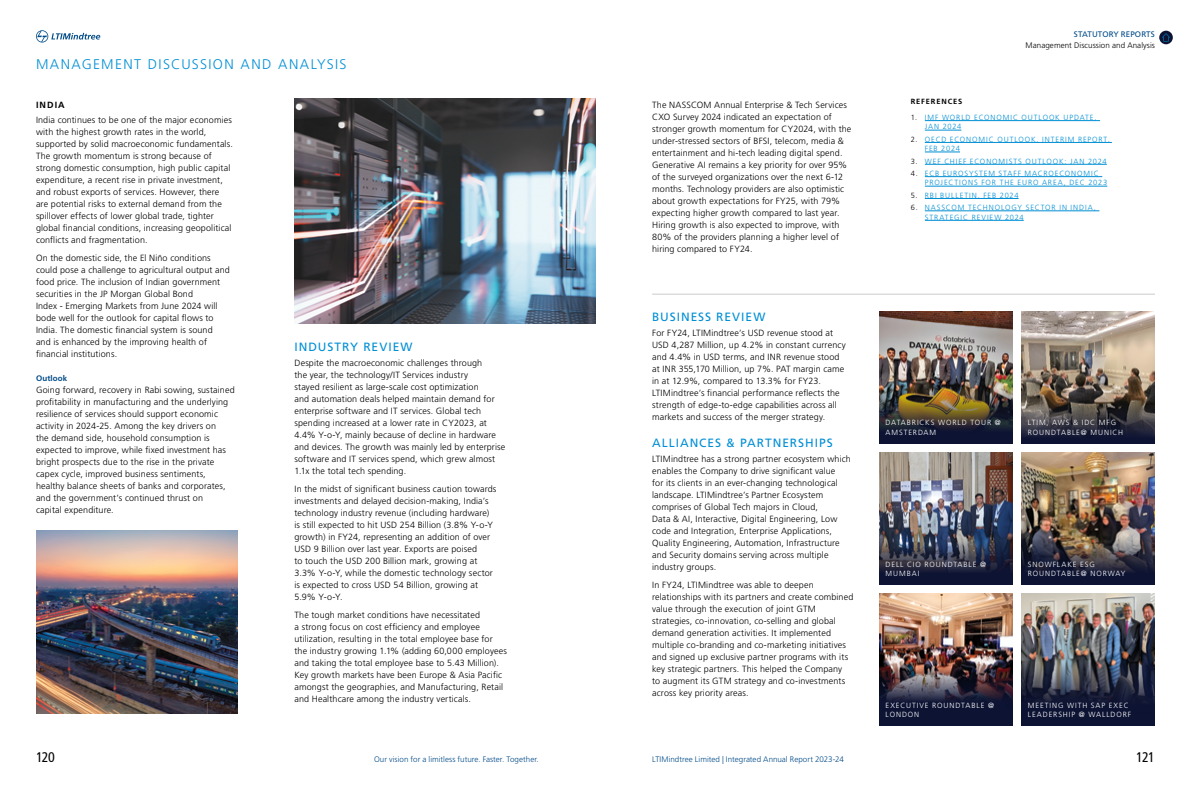
<style>
.page{position:relative;width:1191px;height:794px;background:#fff}
.page>*{position:absolute;margin:0;border:0;box-sizing:border-box;transform-origin:0 0}
.t1{font:300 14px "Frutiger LT Pro";letter-spacing:.095em;color:#008fd5}
.t2{font:condensed 14px "Frutiger LT Pro";letter-spacing:-.055em;color:#000}
.t3{font:12px "Frutiger LT Pro";letter-spacing:.08em;color:#008fd5}
.t4{font:300 9px/12px "Frutiger LT Pro";letter-spacing:.015em;color:#000}
.t5{font:700 9px "Frutiger LT Pro";letter-spacing:.12em;color:#000}
.t6{font:300 8px "Frutiger LT Pro";color:#004b88}
.t7{font:300 8px "Frutiger LT Pro";letter-spacing:.005em;color:#000}
.t8{font:8px "Frutiger LT Pro";letter-spacing:.01em;color:#004b88}
.t9{font:700 8px "Frutiger LT Pro";letter-spacing:.015em;color:#004b88}
.t10{font:300 7.5px/9.5px "Frutiger LT Pro";letter-spacing:.12em;color:#008fd5}
.t11{font:300 7.5px/9.5px "Frutiger LT Pro";letter-spacing:.12em;color:#fff}
.t12{font:700 7.5px "Frutiger LT Pro";letter-spacing:.12em;color:#000}
.s1{color:#000}
</style>
<div class="page">
<img style="left:294px;top:99px;width:301px;height:225px">
<img style="left:36px;top:531px;width:201px;height:183px">
<div style="left:879px;top:312px;width:133px;height:132px;background:#0d1333"></div>
<img style="left:879px;top:312px;width:133px;height:117px">
<img style="left:1022px;top:312px;width:133px;height:130px">
<div style="left:879px;top:453px;width:133px;height:132px;background:#0d1333"></div>
<img style="left:879px;top:453px;width:133px;height:119px">
<div style="left:1022px;top:453px;width:133px;height:132px;background:#0d1333"></div>
<img style="left:1022px;top:453px;width:133px;height:119px">
<div style="left:879px;top:594px;width:133px;height:132px;background:#0d1333"></div>
<img style="left:879px;top:594px;width:133px;height:107px">
<div style="left:1022px;top:594px;width:133px;height:132px;background:#0d1333"></div>
<img style="left:1022px;top:594px;width:133px;height:108px">
<hr style="left:925px;top:120px;width:175px;height:1px;background:#008fd5">
<hr style="left:925px;top:130px;width:36px;height:1px;background:#008fd5">
<hr style="left:925px;top:142px;width:186px;height:1px;background:#008fd5">
<hr style="left:925px;top:152px;width:35px;height:1px;background:#008fd5">
<hr style="left:925px;top:164px;width:181px;height:1px;background:#008fd5">
<hr style="left:925px;top:176px;width:177px;height:1px;background:#008fd5">
<hr style="left:925px;top:186px;width:182px;height:1px;background:#008fd5">
<hr style="left:925px;top:198px;width:93px;height:1px;background:#008fd5">
<hr style="left:925px;top:211px;width:174px;height:1px;background:#008fd5">
<hr style="left:925px;top:220px;width:98px;height:1px;background:#008fd5">
<hr style="left:652px;top:294px;width:503px;height:1px;background:#c9cacc">
<svg style="left:36px;top:30px;width:64px;height:13px"></svg>
<div style="left:1159px;top:31px;width:13px;height:13px;background:#0d1333;border-radius:50%"></div>
<svg style="left:1162px;top:33px;width:8px;height:9px"></svg>
<p class="t8" style="left:1073px;top:30px;width:83px">STATUTORY REPORTS</p>
<h1 class="t1" style="left:36px;top:56px;width:312px">MANAGEMENT DISCUSSION AND ANALYSIS</h1>
<p class="t5" style="left:36px;top:99px;width:30px">INDIA</p>
<p class="t4" style="left:36px;top:114px;width:198px">India continues to be one of the major economies with the highest growth rates in the world, supported by solid macroeconomic fundamentals.<br>The growth momentum is strong because of strong domestic consumption, high public capital expenditure, a recent rise in private investment, and robust exports of services. However, there are potential risks to external demand from the spillover effects of lower global trade, tighter global financial conditions, increasing geopolitical conflicts and fragmentation.</p>
<p class="t4" style="left:36px;top:252px;width:195px">On the domestic side, the El Niño conditions could pose a challenge to agricultural output and food price. The inclusion of Indian government securities in the JP Morgan Global Bond<br>Index - Emerging Markets from June 2024 will bode well for the outlook for capital flows to India. The domestic financial system is sound<br>and is enhanced by the improving health of financial institutions.</p>
<p class="t9" style="left:36px;top:373px;width:33px">Outlook</p>
<p class="t4" style="left:36px;top:384px;width:200px">Going forward, recovery in Rabi sowing, sustained profitability in manufacturing and the underlying resilience of services should support economic activity in 2024-25. Among the key drivers on<br>the demand side, household consumption is expected to improve, while fixed investment has bright prospects due to the rise in the private capex cycle, improved business sentiments, healthy balance sheets of banks and corporates, and the government’s continued thrust on<br>capital expenditure.</p>
<h2 class="t3" style="left:294px;top:339px;width:119px">INDUSTRY REVIEW</h2>
<p class="t4" style="left:294px;top:357px;width:212px">Despite the macroeconomic challenges through<br>the year, the technology/IT Services industry<br>stayed resilient as large-scale cost optimization<br>and automation deals helped maintain demand for enterprise software and IT services. Global tech spending increased at a lower rate in CY2023, at 4.4% Y-o-Y, mainly because of decline in hardware and devices. The growth was mainly led by enterprise software and IT services spend, which grew almost 1.1x the total tech spending.</p>
<p class="t4" style="left:294px;top:483px;width:203px">In the midst of significant business caution towards investments and delayed decision-making, India’s technology industry revenue (including hardware) is still expected to hit USD 254 Billion (3.8% Y-o-Y growth) in FY24, representing an addition of over USD 9 Billion over last year. Exports are poised<br>to touch the USD 200 Billion mark, growing at 3.3% Y-o-Y, while the domestic technology sector is expected to cross USD 54 Billion, growing at 5.9% Y-o-Y.</p>
<p class="t4" style="left:294px;top:609px;width:214px">The tough market conditions have necessitated<br>a strong focus on cost efficiency and employee utilization, resulting in the total employee base for the industry growing 1.1% (adding 60,000 employees and taking the total employee base to 5.43 Million).<br>Key growth markets have been Europe &amp; Asia Pacific amongst the geographies, and Manufacturing, Retail and Healthcare among the industry verticals.</p>
<p class="t7" style="left:1025px;top:40px;width:131px">Management Discussion and Analysis</p>
<p class="t4" style="left:652px;top:99px;width:201px">The NASSCOM Annual Enterprise &amp; Tech Services CXO Survey 2024 indicated an expectation of stronger growth momentum for CY2024, with the under-stressed sectors of BFSI, telecom, media &amp; entertainment and hi-tech leading digital spend.<br>Generative AI remains a key priority for over 95% of the surveyed organizations over the next 6-12 months. Technology providers are also optimistic about growth expectations for FY25, with 79% expecting higher growth compared to last year.<br>Hiring growth is also expected to improve, with 80% of the providers planning a higher level of hiring compared to FY24.</p>
<p class="t12" style="left:910px;top:97px;width:53px">REFERENCES</p>
<p class="t10" style="left:925px;top:113px;width:173px;text-indent:-14px"><span class="s1">1.</span> IMF WORLD ECONOMIC OUTLOOK UPDATE,<br>JAN 2024</p>
<p class="t10" style="left:925px;top:134px;width:186px;text-indent:-14px"><span class="s1">2.</span> OECD ECONOMIC OUTLOOK, INTERIM REPORT,<br>FEB 2024</p>
<p class="t10" style="left:910px;top:156px;width:198px"><span class="s1">3.</span> WEF CHIEF ECONOMISTS OUTLOOK: JAN 2024</p>
<p class="t10" style="left:925px;top:169px;width:184px;text-indent:-14px"><span class="s1">4.</span> ECB EUROSYSTEM STAFF MACROECONOMIC<br>PROJECTIONS FOR THE EURO AREA, DEC 2023</p>
<p class="t10" style="left:910px;top:190px;width:109px"><span class="s1">5.</span> RBI BULLETIN, FEB 2024</p>
<p class="t10" style="left:925px;top:203px;width:172px;text-indent:-14px"><span class="s1">6.</span> NASSCOM TECHNOLOGY SECTOR IN INDIA,<br>STRATEGIC REVIEW 2024</p>
<h2 class="t3" style="left:652px;top:309px;width:115px">BUSINESS REVIEW</h2>
<p class="t4" style="left:652px;top:327px;width:195px">For FY24, LTIMindtree’s USD revenue stood at USD 4,287 Million, up 4.2% in constant currency and 4.4% in USD terms, and INR revenue stood at INR 355,170 Million, up 7%. PAT margin came in at 12.9%, compared to 13.3% for FY23.<br>LTIMindtree’s financial performance reflects the strength of edge-to-edge capabilities across all markets and success of the merger strategy.</p>
<h2 class="t3" style="left:652px;top:435px;width:182px">ALLIANCES &amp; PARTNERSHIPS</h2>
<p class="t4" style="left:652px;top:453px;width:200px">LTIMindtree has a strong partner ecosystem which enables the Company to drive significant value<br>for its clients in an ever-changing technological landscape. LTIMindtree’s Partner Ecosystem comprises of Global Tech majors in Cloud,<br>Data &amp; AI, Interactive, Digital Engineering, Low code and Integration, Enterprise Applications, Quality Engineering, Automation, Infrastructure and Security domains serving across multiple industry groups.</p>
<p class="t4" style="left:652px;top:579px;width:203px">In FY24, LTIMindtree was able to deepen relationships with its partners and create combined value through the execution of joint GTM strategies, co-innovation, co-selling and global demand generation activities. It implemented multiple co-branding and co-marketing initiatives and signed up exclusive partner programs with its key strategic partners. This helped the Company<br>to augment its GTM strategy and co-investments across key priority areas.</p>
<p class="t11" style="left:885px;top:418px;width:117px">DATABRICKS WORLD TOUR @<br>AMSTERDAM</p>
<p class="t11" style="left:1028px;top:418px;width:97px">LTIM, AWS &amp; IDC MFG<br>ROUNDTABLE@ MUNICH</p>
<p class="t11" style="left:885px;top:559px;width:102px">DELL CIO ROUNDTABLE @<br>MUMBAI</p>
<p class="t11" style="left:1028px;top:559px;width:99px">SNOWFLAKE ESG<br>ROUNDTABLE@ NORWAY</p>
<p class="t11" style="left:885px;top:700px;width:110px">EXECUTIVE ROUNDTABLE @<br>LONDON</p>
<p class="t11" style="left:1028px;top:700px;width:105px">MEETING WITH SAP EXEC<br>LEADERSHIP @ WALLDORF</p>
<h1 class="t2" style="left:36px;top:749px;width:20px">120</h1>
<p class="t6" style="left:374px;top:755px;width:166px">Our vision for a limitless future. Faster. Together.</p>
<p class="t6" style="left:652px;top:755px;width:193px">LTIMindtree Limited | Integrated Annual Report 2023-24</p>
<h1 class="t2" style="left:1136px;top:749px;width:20px">121</h1>
</div>
